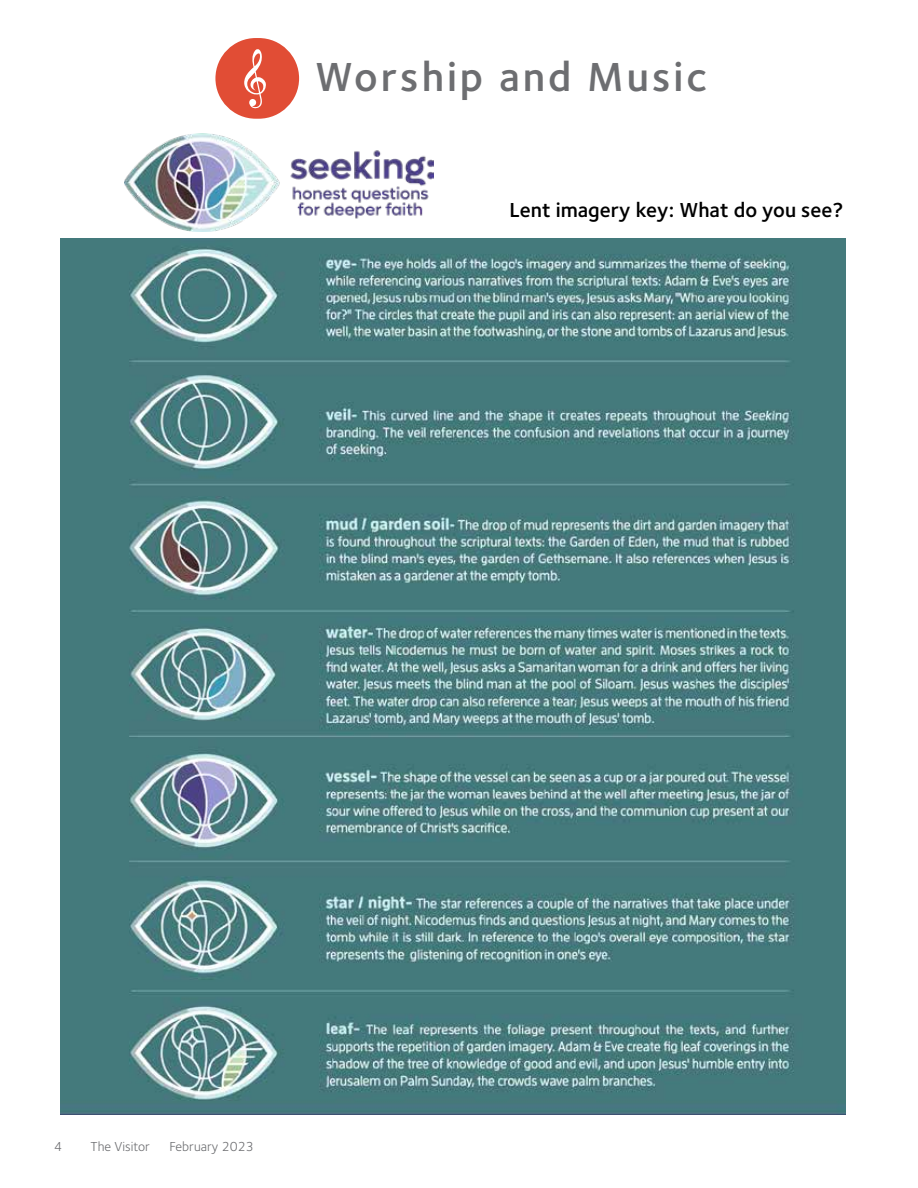
<style>
.page{position:relative;width:918px;height:1188px;background:#fff}
.page>*{position:absolute;margin:0;border:0;box-sizing:border-box;transform-origin:0 0}
.t1{font:600 42px "Foundry Sterling";letter-spacing:.07em;color:#6d6e71}
.t2{font:600 21px "Foundry Sterling";color:#000}
.t3{font:13.5px "Foundry Sterling";color:#6d6e71}
</style>
<div class="page">
<div style="left:215px;top:38px;width:84px;height:81px;background:#e14d35;border-radius:40px"></div>
<svg style="left:244px;top:49px;width:22px;height:60px"></svg>
<img style="left:125px;top:134px;width:309px;height:97px">
<img style="left:60px;top:239px;width:786px;height:875px">
<h1 class="t1" style="left:315px;top:52px;width:393px">Worship and Music</h1>
<p class="t2" style="left:509px;top:197px;width:336px">Lent imagery key: What do you see?</p>
<p class="t3" style="left:54px;top:1139px;width:10px">4</p>
<p class="t3" style="left:91px;top:1139px;width:61px">The Visitor</p>
<p class="t3" style="left:170px;top:1139px;width:86px">February 2023</p>
</div>
